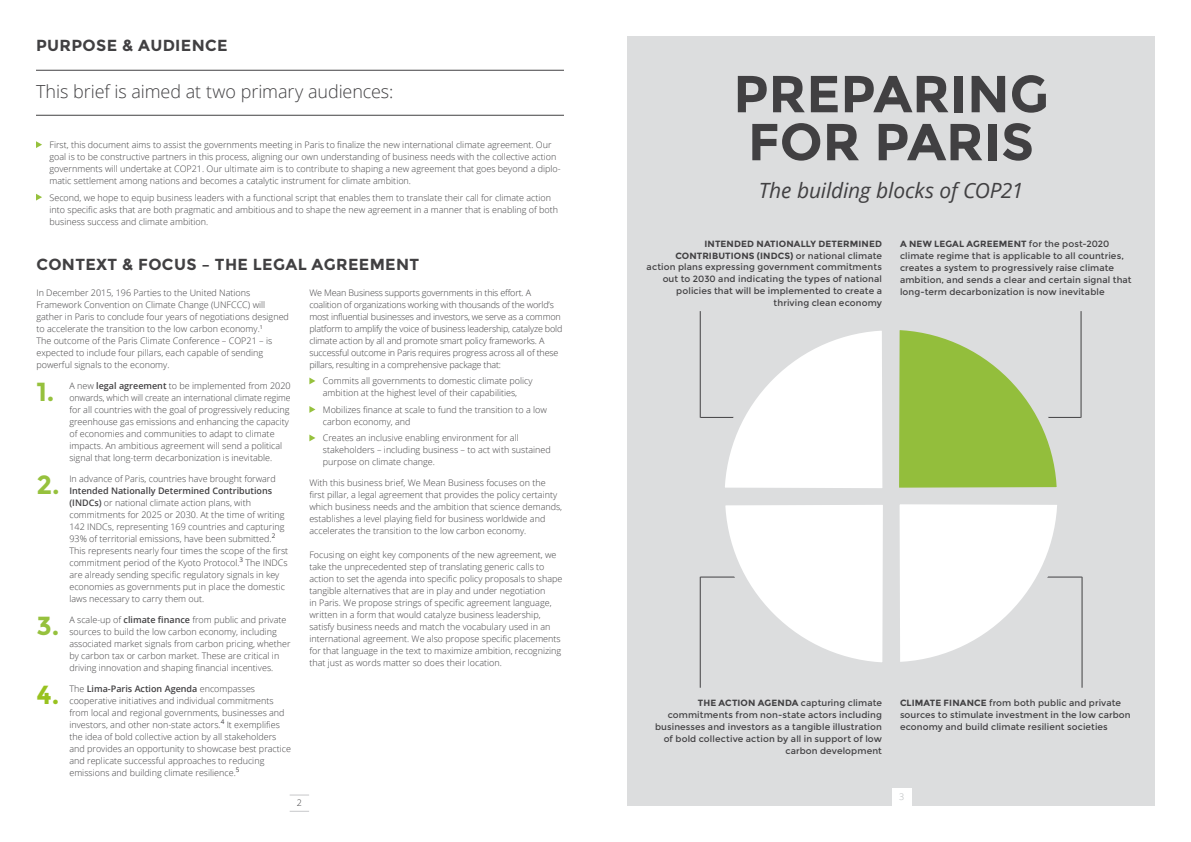
<style>
.page{position:relative;width:1191px;height:842px;background:#fff}
.page>*{position:absolute;margin:0;border:0;box-sizing:border-box;transform-origin:0 0}
.t1{font:700 52px/48px "Montserrat";color:#414042}
.t2{font:700 26.2px "Montserrat";color:#96c13d}
.t3{font:700 26.2px "Montserrat";color:#98c21f}
.t4{font:italic 21px "Open Sans";letter-spacing:-.01em;color:#414042}
.t5{font:300 18px "Open Sans";letter-spacing:-.005em;color:#414042}
.t6{font:700 16px "Montserrat";letter-spacing:.02em;color:#414042}
.t7{font:300 9px/12px "Open Sans";color:#414042}
.t8{font:9px/12px "Montserrat";letter-spacing:.01em;color:#414042}
.t9{font:300 9px/12px "Open Sans";letter-spacing:-.02em;color:#414042}
.t10{font:300 9px "Open Sans";color:#b1b4b6}
.s1{font-weight:700}
.s2{font-weight:600}
</style>
<div class="page">
<svg style="left:290px;top:795px;width:19px;height:1px"></svg>
<svg style="left:290px;top:811px;width:19px;height:1px"></svg>
<div style="left:627px;top:36px;width:528px;height:770px;background:#dcddde"></div>
<hr style="left:700px;top:311px;width:1px;height:107px;background:#414042">
<hr style="left:700px;top:417px;width:65px;height:1px;background:#414042">
<svg style="left:309px;top:377px;width:6px;height:7px"></svg>
<svg style="left:309px;top:406px;width:6px;height:7px"></svg>
<svg style="left:309px;top:434px;width:6px;height:7px"></svg>
<svg style="left:36px;top:141px;width:6px;height:7px"></svg>
<svg style="left:36px;top:194px;width:6px;height:7px"></svg>
<hr style="left:36px;top:70px;width:528px;height:1px;background:#414042">
<hr style="left:36px;top:115px;width:528px;height:1px;background:#414042">
<hr style="left:700px;top:577px;width:1px;height:111px;background:#414042">
<hr style="left:700px;top:577px;width:65px;height:1px;background:#414042">
<hr style="left:1081px;top:577px;width:1px;height:111px;background:#414042">
<hr style="left:1017px;top:577px;width:64px;height:1px;background:#414042">
<hr style="left:1080px;top:311px;width:1px;height:107px;background:#414042">
<hr style="left:1016px;top:417px;width:64px;height:1px;background:#414042">
<svg style="left:709px;top:330px;width:363px;height:332px"></svg>
<div style="left:892px;top:789px;width:19px;height:18px;background:#fff"></div>
<h3 class="t6" style="left:36px;top:36px;width:193px">PURPOSE &amp; AUDIENCE</h3>
<h3 class="t5" style="left:36px;top:79px;width:359px">This brief is aimed at two primary audiences:</h3>
<h1 class="t1" style="left:733px;top:70px;width:317px">PREPARING<br>FOR PARIS</h1>
<h3 class="t4" style="left:758px;top:176px;width:266px">The building blocks of COP21</h3>
<p class="t8" style="left:900px;top:237px;width:233px"><span class="s1">A NEW LEGAL AGREEMENT</span> for the post-2020 climate regime that is applicable to all countries, creates a system to progressively raise climate ambition, and sends a clear and certain signal that long-term decarbonization is now inevitable</p>
<p class="t7" style="left:50px;top:139px;width:512px">First, this document aims to assist the governments meeting in Paris to finalize the new international climate agreement. Our goal is to be constructive partners in this process, aligning our own understanding of business needs with the collective action governments will undertake at COP21. Our ultimate aim is to contribute to shaping a new agreement that goes beyond a diplo&shy;matic settlement among nations and becomes a catalytic instrument for climate ambition.</p>
<p class="t7" style="left:49px;top:191px;width:510px">Second, we hope to equip business leaders with a functional script that enables them to translate their call for climate action into specific asks that are both pragmatic and ambitious and to shape the new agreement in a manner that is enabling of both business success and climate ambition.</p>
<p class="t8" style="left:646px;top:237px;width:237px;text-align:right"><span class="s1">INTENDED NATIONALLY DETERMINED CONTRIBUTIONS (INDCS)</span> or national climate action plans expressing government commitments out to 2030 and indicating the types of national policies that will be implemented to create a thriving clean economy</p>
<h3 class="t6" style="left:36px;top:255px;width:384px">CONTEXT &amp; FOCUS – THE LEGAL AGREEMENT</h3>
<p class="t9" style="left:309px;top:286px;width:254px">We Mean Business supports governments in this effort. A coalition of organizations working with thousands of the world’s most influential businesses and investors, we serve as a common platform to amplify the voice of business leadership, catalyze bold climate action by all and promote smart policy frameworks. A successful outcome in Paris requires progress across all of these pillars, resulting in a comprehensive package that:</p>
<p class="t7" style="left:323px;top:375px;width:211px">Commits all governments to domestic climate policy ambition at the highest level of their capabilities,</p>
<p class="t7" style="left:323px;top:403px;width:226px">Mobilizes finance at scale to fund the transition to a low carbon economy, and</p>
<p class="t7" style="left:323px;top:432px;width:229px">Creates an inclusive enabling environment for all stakeholders – including business – to act with sustained purpose on climate change.</p>
<p class="t7" style="left:309px;top:477px;width:254px">With this business brief, We Mean Business focuses on the first pillar, a legal agreement that provides the policy certainty which business needs and the ambition that science demands, establishes a level playing field for business worldwide and accelerates the transition to the low carbon economy.</p>
<p class="t7" style="left:309px;top:548px;width:254px">Focusing on eight key components of the new agreement, we take the unprecedented step of translating generic calls to action to set the agenda into specific policy proposals to shape tangible alternatives that are in play and under negotiation<br>in Paris. We propose strings of specific agreement language, written in a form that would catalyze business leadership, satisfy business needs and match the vocabulary used in an international agreement. We also propose specific placements for that language in the text to maximize ambition, recognizing that just as words matter so does their location.</p>
<p class="t7" style="left:36px;top:286px;width:254px">In December 2015, 196 Parties to the United Nations Framework Convention on Climate Change (UNFCCC) will gather in Paris to conclude four years of negotiations designed to accelerate the transition to the low carbon economy.<sup>1<br></sup>The outcome of the Paris Climate Conference – COP21 – is expected to include four pillars, each capable of sending powerful signals to the economy.</p>
<h2 class="t2" style="left:36px;top:376px;width:20px">1.</h2>
<p class="t7" style="left:69px;top:379px;width:223px">A new <span class="s2">legal agreement</span> to be implemented from 2020 onwards, which will create an international climate regime for all countries with the goal of progressively reducing greenhouse gas emissions and enhancing the capacity of economies and communities to adapt to climate impacts. An ambitious agreement will send a political signal that long-term decarbonization is inevitable.</p>
<h2 class="t2" style="left:36px;top:469px;width:25px">2.</h2>
<p class="t7" style="left:69px;top:472px;width:208px">In advance of Paris, countries have brought forward</p>
<p class="t7" style="left:69px;top:484px;width:220px"><span class="s2">Intended Nationally Determined Contributions (INDCs)</span> or national climate action plans, with commitments for 2025 or 2030. At the time of writing 142 INDCs, representing 169 countries and capturing 93% of territorial emissions, have been submitted.<sup>2<br></sup>This represents nearly four times the scope of the first commitment period of the Kyoto Protocol.<sup>3</sup> The INDCs are already sending specific regulatory signals in key economies as governments put in place the domestic laws necessary to carry them out.</p>
<h2 class="t2" style="left:36px;top:610px;width:25px">3.</h2>
<p class="t7" style="left:69px;top:613px;width:222px">A scale-up of <span class="s2">climate finance</span> from public and private sources to build the low carbon economy, including associated market signals from carbon pricing, whether by carbon tax or carbon market. These are critical in driving innovation and shaping financial incentives.</p>
<h2 class="t3" style="left:36px;top:679px;width:24px">4.</h2>
<p class="t7" style="left:69px;top:682px;width:223px">The <span class="s2">Lima-Paris Action Agenda</span> encompasses cooperative initiatives and individual commitments from local and regional governments, businesses and investors, and other non-state actors.<sup>4</sup> It exemplifies the idea of bold collective action by all stakeholders and provides an opportunity to showcase best practice and replicate successful approaches to reducing emissions and building climate resilience.<sup>5</sup></p>
<p class="t8" style="left:655px;top:697px;width:228px;text-align:right"><span class="s1">THE ACTION AGENDA</span> capturing climate commitments from non-state actors including businesses and investors as a tangible illustration of bold collective action by all in support of low carbon development</p>
<p class="t8" style="left:900px;top:697px;width:232px"><span class="s1">CLIMATE FINANCE</span> from both public and private sources to stimulate investment in the low carbon economy and build climate resilient societies</p>
<p class="t7" style="left:297px;top:797px;width:7px">2</p>
<p class="t10" style="left:899px;top:790px;width:7px">3</p>
</div>
